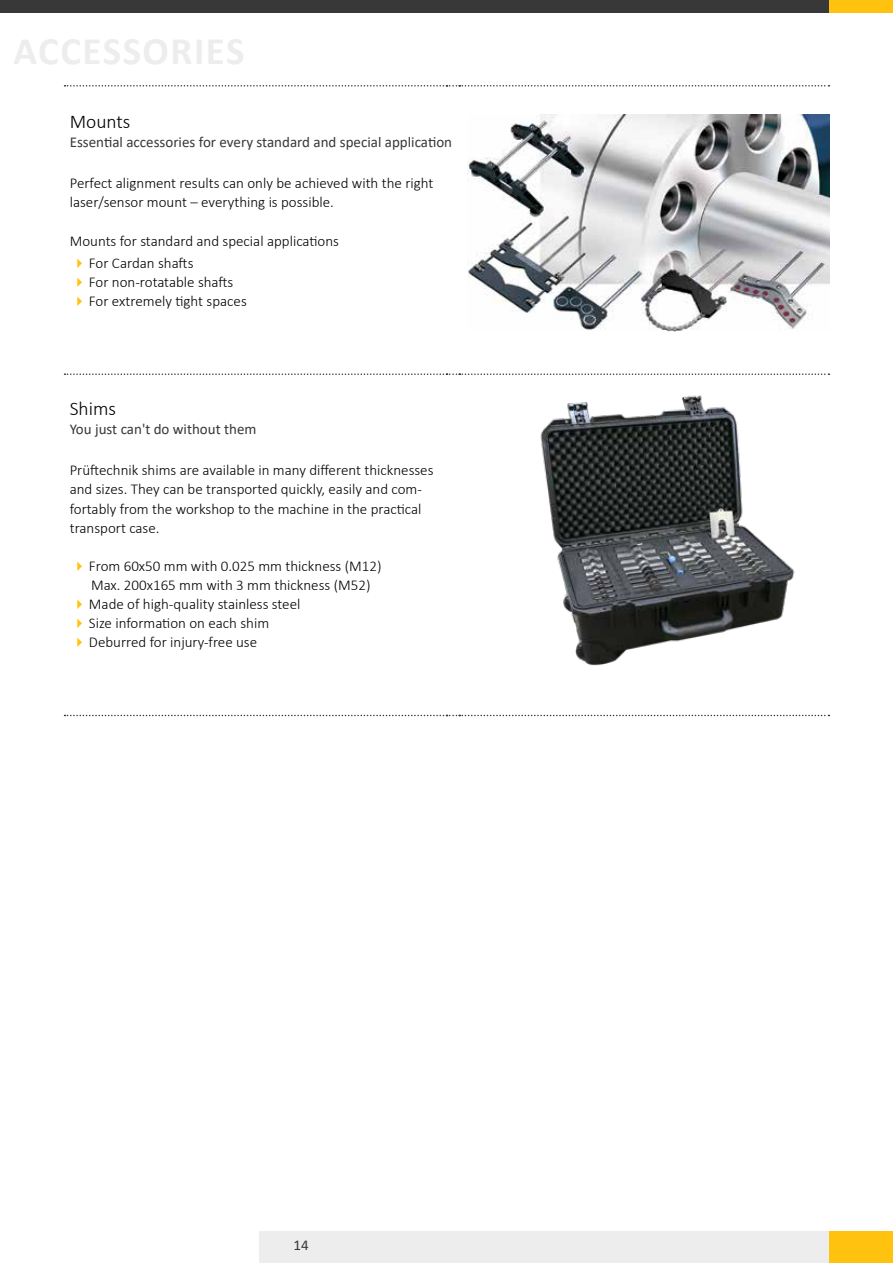
<style>
.page{position:relative;width:893px;height:1263px;background:#fff}
.page>*{position:absolute;margin:0;border:0;box-sizing:border-box;transform-origin:0 0}
.t1{font:300 19.5px "Calibri";color:#000}
.t2{font:300 15px/19.2px "Calibri";color:#000}
.t3{font:15px "Calibri";color:#383839}
</style>
<div class="page">
<div style="left:259px;top:1231px;width:570px;height:32px;background:#ededee"></div>
<div style="left:829px;top:1231px;width:64px;height:32px;background:#ffc20e"></div>
<div style="left:0;top:0;width:829px;height:13px;background:#383839"></div>
<div style="left:829px;top:0;width:64px;height:13px;background:#ffc20e"></div>
<img style="left:467px;top:114px;width:362px;height:218px">
<img style="left:540px;top:395px;width:255px;height:271px">
<svg style="left:65px;top:85px;width:764px;height:2px"></svg>
<svg style="left:65px;top:373px;width:764px;height:2px"></svg>
<svg style="left:65px;top:715px;width:764px;height:1px"></svg>
<h1 class="t1" style="left:70px;top:109px;width:62px">Mounts</h1>
<p class="t3" style="left:70px;top:131px;width:384px">Essential accessories for every standard and special application</p>
<p class="t2" style="left:70px;top:173px;width:365px">Perfect alignment results can only be achieved with the right laser/sensor mount – everything is possible.</p>
<p class="t2" style="left:89px;top:229px;width:252px;line-height:22.4px;text-indent:-19px">Mounts for standard and special applications<br>For Cardan shafts</p>
<p class="t2" style="left:89px;top:272px;width:159px">For non-rotatable shafts<br>For extremely tight spaces</p>
<h1 class="t1" style="left:70px;top:396px;width:48px">Shims</h1>
<p class="t3" style="left:70px;top:418px;width:188px">You just can't do without them</p>
<p class="t2" style="left:70px;top:460px;width:365px">Prüftechnik shims are available in many different thicknesses and sizes. They can be transported quickly, easily and com&shy;fortably from the workshop to the machine in the practical transport case.</p>
<p class="t2" style="left:89px;top:556px;width:294px">From 60x50 mm with 0.025 mm thickness (M12)<br>Max. 200x165 mm with 3 mm thickness (M52)<br>Made of high-quality stainless steel<br>Size information on each shim<br>Deburred for injury-free use</p>
<p class="t3" style="left:293px;top:1235px;width:17px">14</p>
</div>
